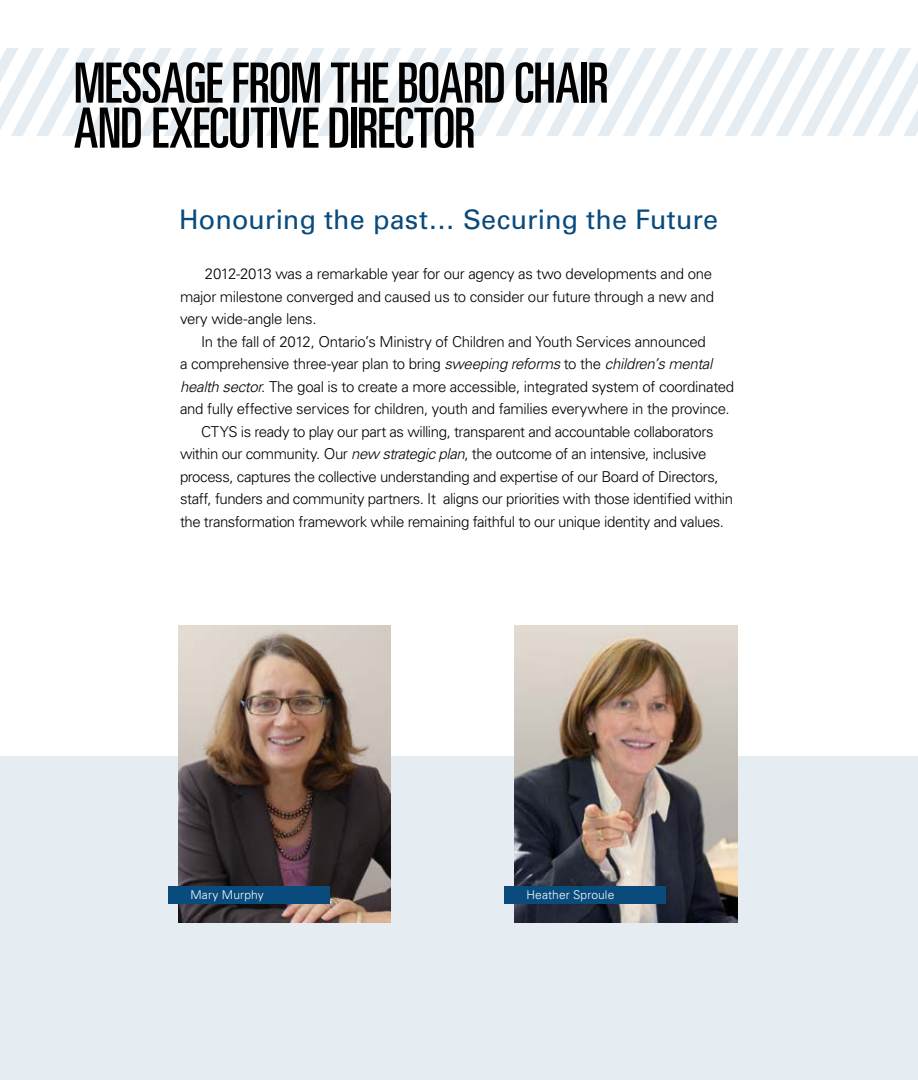
<style>
.page{position:relative;width:918px;height:1080px;background:#fff}
.page>*{position:absolute;margin:0;border:0;box-sizing:border-box;transform-origin:0 0}
.t1{font:ultra-condensed 55.5px/45px "Univers LT Std";letter-spacing:-.015em;color:#000}
.t2{font:27px "Univers LT Std";letter-spacing:.005em;color:#094b7d}
.t3{font:300 15px/22.5px "Univers LT Std";letter-spacing:-.025em;color:#000}
.t4{font:300 12px "Univers LT Std";letter-spacing:.01em;color:#fff}
.s1{font-style:italic}
</style>
<div class="page">
<div style="left:0;top:757px;width:918px;height:323px;background:#e6edf2"></div>
<img style="left:179px;top:626px;width:212px;height:296px">
<div style="left:168px;top:886px;width:162px;height:18px;background:#094b7d"></div>
<img style="left:515px;top:626px;width:222px;height:296px">
<div style="left:504px;top:886px;width:162px;height:18px;background:#094b7d"></div>
<svg style="left:0;top:49px;width:918px;height:86px"></svg>
<h1 class="t1" style="left:74px;top:60px;width:537px">MESSAGE FROM THE BOARD CHAIR<br>AND EXECUTIVE DIRECTOR</h1>
<h2 class="t2" style="left:179px;top:204px;width:541px">Honouring the past… Securing the Future</h2>
<p class="t3" style="left:180px;top:262px;width:536px;text-indent:25px">2012-2013 was a remarkable year for our agency as two developments and one major milestone converged and caused us to consider our future through a new and very wide-angle lens.</p>
<p class="t3" style="left:201px;top:330px;width:506px">In the fall of 2012, Ontario’s Ministry of Children and Youth Services announced</p>
<p class="t3" style="left:180px;top:352px;width:534px">a comprehensive three-year plan to bring <span class="s1">sweeping reforms</span> to the <span class="s1">children’s mental</span></p>
<p class="t3" style="left:180px;top:375px;width:556px"><span class="s1">health sector</span>. The goal is to create a more accessible, integrated system of coordinated</p>
<p class="t3" style="left:180px;top:397px;width:551px">and fully effective services for children, youth and families everywhere in the province.</p>
<p class="t3" style="left:201px;top:420px;width:514px">CTYS is ready to play our part as willing, transparent and accountable collaborators</p>
<p class="t3" style="left:180px;top:442px;width:528px">within our community. Our <span class="s1">new strategic plan</span>, the outcome of an intensive, inclusive</p>
<p class="t3" style="left:180px;top:465px;width:540px">process, captures the collective understanding and expertise of our Board of Directors,</p>
<p class="t3" style="left:180px;top:487px;width:555px">staff, funders and community partners. It aligns our priorities with those identified within</p>
<p class="t3" style="left:180px;top:510px;width:546px">the transformation framework while remaining faithful to our unique identity and values.</p>
<p class="t4" style="left:190px;top:887px;width:75px">Mary Murphy</p>
<p class="t4" style="left:526px;top:887px;width:90px">Heather Sproule</p>
</div>
